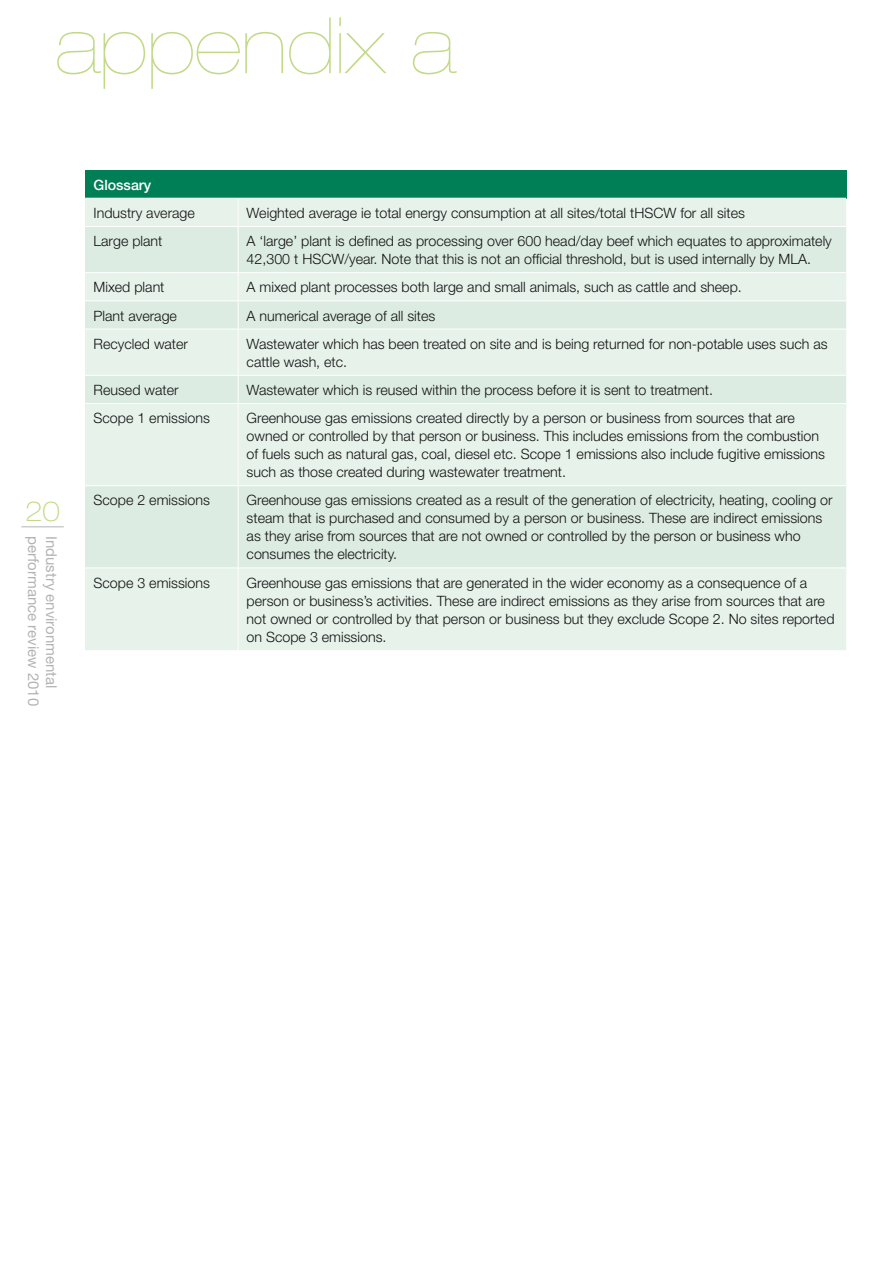
<style>
.page{position:relative;width:893px;height:1263px;background:#fff}
.page>*{position:absolute;margin:0;border:0;box-sizing:border-box;transform-origin:0 0}
.t1{font:900 expanded 78px "Helvetica Neue";color:#c2da88}
.t2{font:100 expanded 27px "Helvetica Neue";color:#c2da88}
.t3{font:15px "Helvetica Neue";color:#b3b5b4}
.t4{font:300 14.25px/18px "Helvetica Neue";color:#121212}
.t5{font:500 14.25px "Helvetica Neue";color:#fff}
</style>
<div class="page">
<hr style="left:21px;top:526px;width:43px;height:1px;background:#b3b5b4">
<div style="left:85px;top:170px;width:761px;height:28px;background:#007e56"></div>
<div style="left:85px;top:199px;width:761px;height:451px;background:#e7f2eb"></div>
<svg style="left:85px;top:227px;width:761px;height:340px;background:#e1eee6"></svg>
<svg style="left:238px;top:199px;width:1px;height:27px"></svg>
<hr style="left:85px;top:226px;width:153px;height:1px;background:#fff">
<hr style="left:238px;top:226px;width:608px;height:1px;background:#fff">
<hr style="left:238px;top:227px;width:1px;height:45px;background:#fff">
<hr style="left:85px;top:272px;width:153px;height:1px;background:#fff">
<hr style="left:238px;top:272px;width:608px;height:1px;background:#fff">
<hr style="left:85px;top:300px;width:153px;height:1px;background:#fff">
<hr style="left:238px;top:300px;width:608px;height:1px;background:#fff">
<svg style="left:238px;top:273px;width:1px;height:56px"></svg>
<hr style="left:85px;top:329px;width:153px;height:1px;background:#fff">
<hr style="left:238px;top:329px;width:608px;height:1px;background:#fff">
<hr style="left:238px;top:329px;width:1px;height:46px;background:#fff">
<hr style="left:85px;top:375px;width:153px;height:1px;background:#fff">
<hr style="left:238px;top:375px;width:608px;height:1px;background:#fff">
<svg style="left:238px;top:376px;width:1px;height:27px"></svg>
<hr style="left:85px;top:403px;width:153px;height:1px;background:#fff">
<hr style="left:238px;top:403px;width:608px;height:1px;background:#fff">
<hr style="left:238px;top:404px;width:1px;height:81px;background:#fff">
<hr style="left:85px;top:485px;width:153px;height:1px;background:#fff">
<hr style="left:238px;top:485px;width:608px;height:1px;background:#fff">
<hr style="left:238px;top:486px;width:1px;height:81px;background:#fff">
<hr style="left:85px;top:567px;width:153px;height:1px;background:#fff">
<hr style="left:238px;top:567px;width:608px;height:1px;background:#fff">
<hr style="left:238px;top:568px;width:1px;height:82px;background:#fff">
<h1 class="t1" style="left:55px;top:0;width:401px">appendix a</h1>
<h2 class="t2" style="left:25px;top:495px;width:36px">20</h2>
<p class="t3" style="left:42px;top:536px;width:172px;rotate:90deg">performance review 2010</p>
<p class="t3" style="left:60px;top:536px;width:154px;rotate:90deg">Industry environmental</p>
<p class="t5" style="left:94px;top:176px;width:59px">Glossary</p>
<p class="t4" style="left:94px;top:204px;width:103px">Industry average</p>
<p class="t4" style="left:247px;top:204px;width:500px">Weighted average ie total energy consumption at all sites/total tHSCW for all sites</p>
<p class="t4" style="left:94px;top:232px;width:70px">Large plant</p>
<p class="t4" style="left:247px;top:232px;width:587px">A ‘large’ plant is defined as processing over 600 head/day beef which equates to approximately<br>42,300 t HSCW/year. Note that this is not an official threshold, but is used internally by MLA.</p>
<p class="t4" style="left:94px;top:278px;width:72px">Mixed plant</p>
<p class="t4" style="left:247px;top:278px;width:497px">A mixed plant processes both large and small animals, such as cattle and sheep.</p>
<p class="t4" style="left:94px;top:306px;width:85px">Plant average</p>
<p class="t4" style="left:247px;top:306px;width:190px">A numerical average of all sites</p>
<p class="t4" style="left:94px;top:334px;width:96px">Recycled water</p>
<p class="t4" style="left:247px;top:334px;width:582px">Wastewater which has been treated on site and is being returned for non-potable uses such as cattle wash, etc.</p>
<p class="t4" style="left:94px;top:381px;width:87px">Reused water</p>
<p class="t4" style="left:247px;top:381px;width:468px">Wastewater which is reused within the process before it is sent to treatment.</p>
<p class="t4" style="left:94px;top:409px;width:118px">Scope 1 emissions</p>
<p class="t4" style="left:247px;top:409px;width:580px">Greenhouse gas emissions created directly by a person or business from sources that are owned or controlled by that person or business. This includes emissions from the combustion of fuels such as natural gas, coal, diesel etc. Scope 1 emissions also include fugitive emissions such as those created during wastewater treatment.</p>
<p class="t4" style="left:94px;top:491px;width:118px">Scope 2 emissions</p>
<p class="t4" style="left:247px;top:491px;width:588px">Greenhouse gas emissions created as a result of the generation of electricity, heating, cooling or steam that is purchased and consumed by a person or business. These are indirect emissions as they arise from sources that are not owned or controlled by the person or business who consumes the electricity.</p>
<p class="t4" style="left:94px;top:573px;width:118px">Scope 3 emissions</p>
<p class="t4" style="left:247px;top:573px;width:589px">Greenhouse gas emissions that are generated in the wider economy as a consequence of a person or business’s activities. These are indirect emissions as they arise from sources that are not owned or controlled by that person or business but they exclude Scope 2. No sites reported on Scope 3 emissions.</p>
</div>
